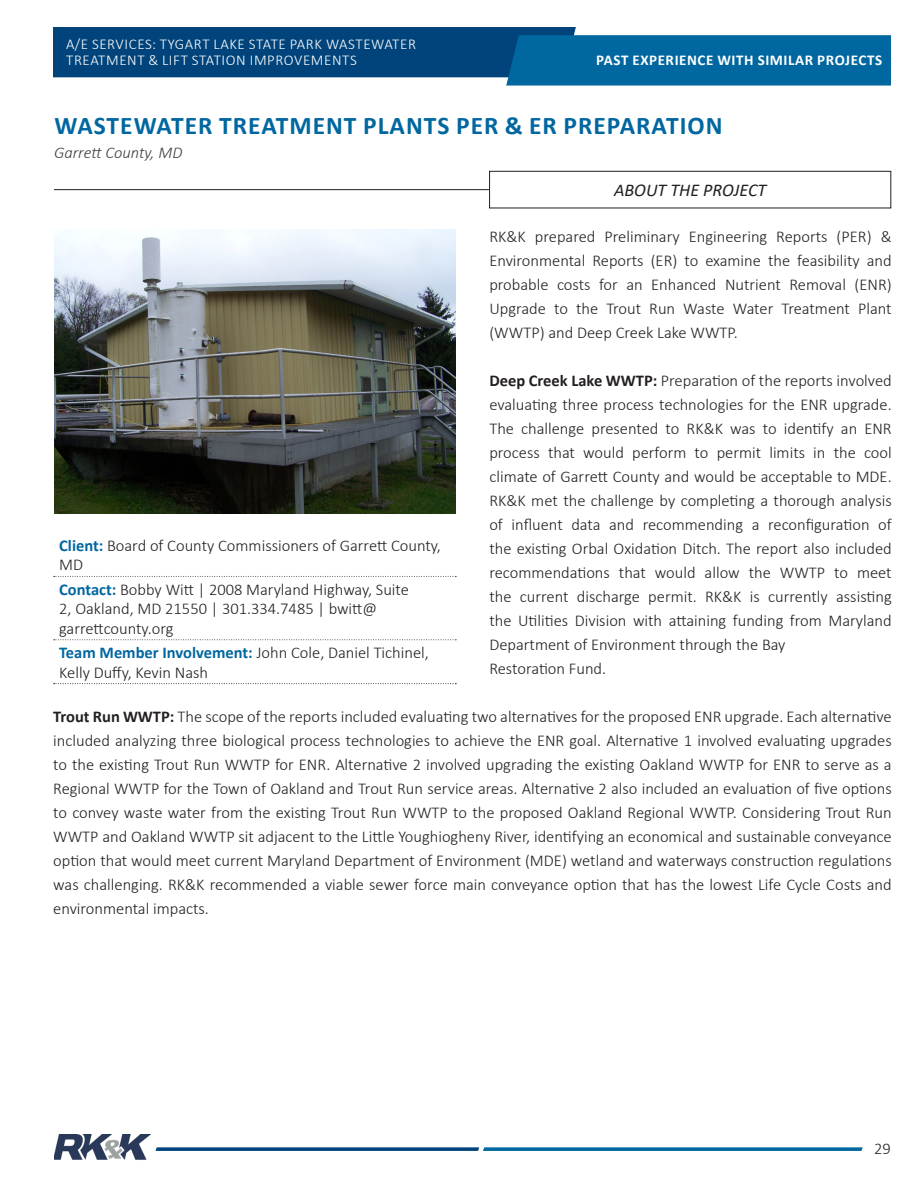
<style>
.page{position:relative;width:918px;height:1188px;background:#fff}
.page>*{position:absolute;margin:0;border:0;box-sizing:border-box;transform-origin:0 0}
.t1{font:700 25.5px "Calibri";letter-spacing:.04em;color:#0167a0}
.t2{font:italic 18px "Calibri";color:#231f20}
.t3{font:300 16.5px/24px "Calibri";color:#231f20;text-align:justify}
.t4{font:italic 300 16.5px "Calibri";color:#3e3e3f}
.t5{font:300 15px/16.5px "Calibri";letter-spacing:.04em;color:#fff}
.t6{font:700 15px "Calibri";letter-spacing:.04em;color:#fff}
.s1{font-weight:700}
.s2{font-weight:700;color:#0167a0}
</style>
<div class="page">
<img style="left:54px;top:1135px;width:96px;height:25px">
<svg style="left:156px;top:1147px;width:707px;height:4px;background:#1d699b"></svg>
<svg style="left:53px;top:27px;width:838px;height:59px;background:#226a9b"></svg>
<div style="left:489px;top:171px;width:402px;height:37px;border:1px solid #231f20"></div>
<hr style="left:54px;top:189px;width:435px;height:1px;background:#231f20">
<svg style="left:54px;top:576px;width:402px;height:1px"></svg>
<svg style="left:54px;top:639px;width:402px;height:1px"></svg>
<svg style="left:54px;top:683px;width:402px;height:1px"></svg>
<img style="left:54px;top:229px;width:402px;height:284px">
<p class="t5" style="left:66px;top:35px;width:351px">A/E SERVICES: TYGART LAKE STATE PARK WASTEWATER<br>TREATMENT &amp; LIFT STATION IMPROVEMENTS</p>
<p class="t6" style="left:596px;top:49px;width:287px">PAST EXPERIENCE WITH SIMILAR PROJECTS</p>
<p class="t1" style="left:54px;top:107px;width:670px">WASTEWATER TREATMENT PLANTS PER &amp; ER PREPARATION</p>
<p class="t4" style="left:54px;top:142px;width:130px">Garrett County, MD</p>
<p class="t2" style="left:614px;top:178px;width:154px">ABOUT THE PROJECT</p>
<p class="t3" style="left:489px;top:224px;width:404px">RK&amp;K prepared Preliminary Engineering Reports (PER) &amp; Environmental Reports (ER) to examine the feasibility and probable costs for an Enhanced Nutrient Removal (ENR)<br>Upgrade to the Trout Run Waste Water Treatment Plant (WWTP) and Deep Creek Lake WWTP.</p>
<p class="t3" style="left:489px;top:368px;width:404px"><span class="s1">Deep Creek Lake WWTP:</span> Preparation of the reports involved evaluating three process technologies for the ENR upgrade.<br>The challenge presented to RK&amp;K was to identify an ENR process that would perform to permit limits in the cool climate of Garrett County and would be acceptable to MDE.<br>RK&amp;K met the challenge by completing a thorough analysis of influent data and recommending a reconfiguration of the existing Orbal Oxidation Ditch. The report also included recommendations that would allow the WWTP to meet the current discharge permit. RK&amp;K is currently assisting the Utilities Division with attaining funding from Maryland Department of Environment through the Bay</p>
<p class="t3" style="left:489px;top:656px;width:118px">Restoration Fund.</p>
<p class="t3" style="left:53px;top:704px;width:840px"><span class="s1">Trout Run WWTP:</span> The scope of the reports included evaluating two alternatives for the proposed ENR upgrade. Each alternative included analyzing three biological process technologies to achieve the ENR goal. Alternative 1 involved evaluating upgrades to the existing Trout Run WWTP for ENR. Alternative 2 involved upgrading the existing Oakland WWTP for ENR to serve as a Regional WWTP for the Town of Oakland and Trout Run service areas. Alternative 2 also included an evaluation of five options to convey waste water from the existing Trout Run WWTP to the proposed Oakland Regional WWTP. Considering Trout Run WWTP and Oakland WWTP sit adjacent to the Little Youghiogheny River, identifying an economical and sustainable conveyance option that would meet current Maryland Department of Environment (MDE) wetland and waterways construction regulations was challenging. RK&amp;K recommended a viable sewer force main conveyance option that has the lowest Life Cycle Costs and environmental impacts.</p>
<p class="t3" style="left:59px;top:536px;width:383px;line-height:19.5px"><span class="s2">Client:</span> Board of County Commissioners of Garrett County,<br>MD</p>
<p class="t3" style="left:59px;top:579px;width:351px;line-height:19.5px;text-align:left"><span class="s2">Contact:</span> Bobby Witt | 2008 Maryland Highway, Suite<br>2, Oakland, MD 21550 | 301.334.7485 | bwitt@ garrettcounty.org</p>
<p class="t3" style="left:59px;top:643px;width:371px;line-height:19.5px"><span class="s2">Team Member Involvement:</span> John Cole, Daniel Tichinel,<br>Kelly Duffy, Kevin Nash</p>
<p class="t3" style="left:874px;top:1137px;width:18px">29</p>
</div>
